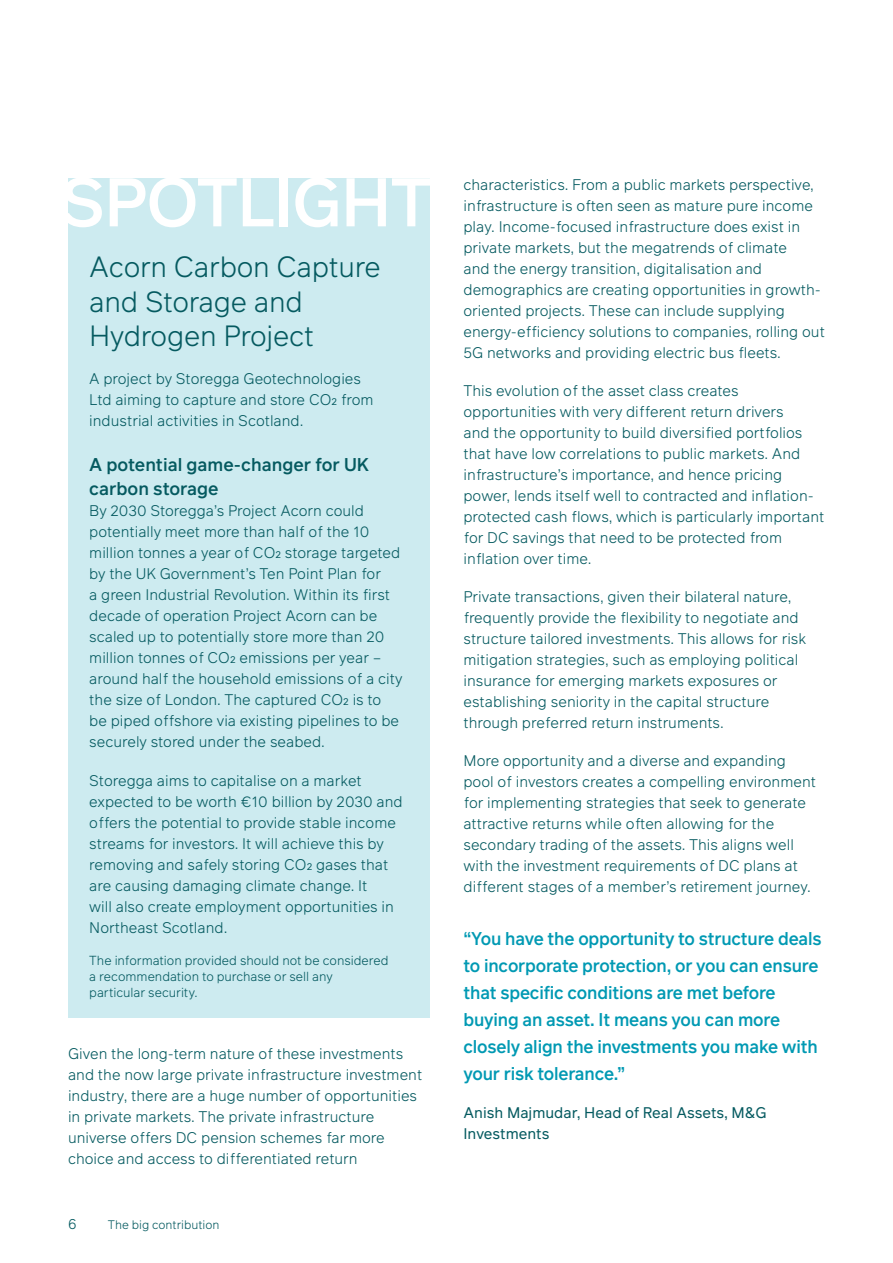
<style>
.page{position:relative;width:893px;height:1263px;background:#fff}
.page>*{position:absolute;margin:0;border:0;box-sizing:border-box;transform-origin:0 0}
.Page_header{font:500 66.75px "Infra";letter-spacing:-.01em;color:#fff}
.t1{font:300 28.5px/34.5px "Infra";letter-spacing:-.01em;color:#055a60}
.t2{font:500 18px/27px "Infra";letter-spacing:-.01em;color:#0099b3}
.Sub-heading{font:500 18px/24px "Infra";color:#055a60}
.Body_copy{font:300 15px/21px "Infra";color:#055a60}
.Quote_name{font:15px/21px "Infra";color:#055a60}
.t3{font:300 14.25px "Infra";color:#055a60}
.Disclaimer{font:300 12.75px/15.8px "Infra";letter-spacing:-.005em;color:#055a60}
.t4{font:300 12px "Infra";color:#055a60}
</style>
<div class="page">
<div style="left:68px;top:179px;width:361px;height:839px;background:#cdebf0"></div>
<p class="Page_header" style="left:60px;top:155px;width:374px">SPOTLIGHT</p>
<p class="t1" style="left:89px;top:249px;width:293px">Acorn Carbon Capture and Storage and<br>Hydrogen Project</p>
<p class="Body_copy" style="left:89px;top:368px;width:286px">A project by Storegga Geotechnologies<br>Ltd aiming to capture and store CO2 from industrial activities in Scotland.</p>
<p class="Sub-heading" style="left:89px;top:452px;width:281px">A potential game-changer for UK carbon storage</p>
<p class="Body_copy" style="left:89px;top:500px;width:315px">By 2030 Storegga’s Project Acorn could potentially meet more than half of the 10 million tonnes a year of CO2 storage targeted by the UK Government’s Ten Point Plan for<br>a green Industrial Revolution. Within its first decade of operation Project Acorn can be scaled up to potentially store more than 20 million tonnes of CO2 emissions per year – around half the household emissions of a city the size of London. The captured CO2 is to be piped offshore via existing pipelines to be securely stored under the seabed.</p>
<p class="Body_copy" style="left:89px;top:769px;width:315px">Storegga aims to capitalise on a market expected to be worth €10 billion by 2030 and offers the potential to provide stable income streams for investors. It will achieve this by removing and safely storing CO2 gases that are causing damaging climate change. It<br>will also create employment opportunities in Northeast Scotland.</p>
<p class="Disclaimer" style="left:89px;top:952px;width:301px">The information provided should not be considered a recommendation to purchase or sell any particular security.</p>
<p class="Body_copy" style="left:68px;top:1043px;width:356px">Given the long-term nature of these investments and the now large private infrastructure investment industry, there are a huge number of opportunities in private markets. The private infrastructure universe offers DC pension schemes far more choice and access to differentiated return</p>
<p class="t3" style="left:68px;top:1213px;width:10px">6</p>
<p class="t4" style="left:108px;top:1216px;width:113px">The big contribution</p>
<p class="Body_copy" style="left:463px;top:174px;width:363px">characteristics. From a public markets perspective, infrastructure is often seen as mature pure income play. Income-focused infrastructure does exist in private markets, but the megatrends of climate<br>and the energy transition, digitalisation and demographics are creating opportunities in growth&shy;oriented projects. These can include supplying energy-efficiency solutions to companies, rolling out 5G networks and providing electric bus fleets.</p>
<p class="Body_copy" style="left:463px;top:380px;width:362px">This evolution of the asset class creates opportunities with very different return drivers<br>and the opportunity to build diversified portfolios that have low correlations to public markets. And infrastructure’s importance, and hence pricing power, lends itself well to contracted and inflation&shy;protected cash flows, which is particularly important for DC savings that need to be protected from inflation over time.</p>
<p class="Body_copy" style="left:463px;top:586px;width:344px">Private transactions, given their bilateral nature, frequently provide the flexibility to negotiate and structure tailored investments. This allows for risk mitigation strategies, such as employing political insurance for emerging markets exposures or establishing seniority in the capital structure through preferred return instruments.</p>
<p class="Body_copy" style="left:463px;top:750px;width:354px">More opportunity and a diverse and expanding pool of investors creates a compelling environment for implementing strategies that seek to generate attractive returns while often allowing for the secondary trading of the assets. This aligns well with the investment requirements of DC plans at different stages of a member’s retirement journey.</p>
<p class="t2" style="left:463px;top:924px;width:360px">“You have the opportunity to structure deals to incorporate protection, or you can ensure that specific conditions are met before buying an asset. It means you can more closely align the investments you make with your risk tolerance.”</p>
<p class="Quote_name" style="left:463px;top:1101px;width:305px">Anish Majmudar, Head of Real Assets, M&amp;G<br>Investments</p>
</div>
